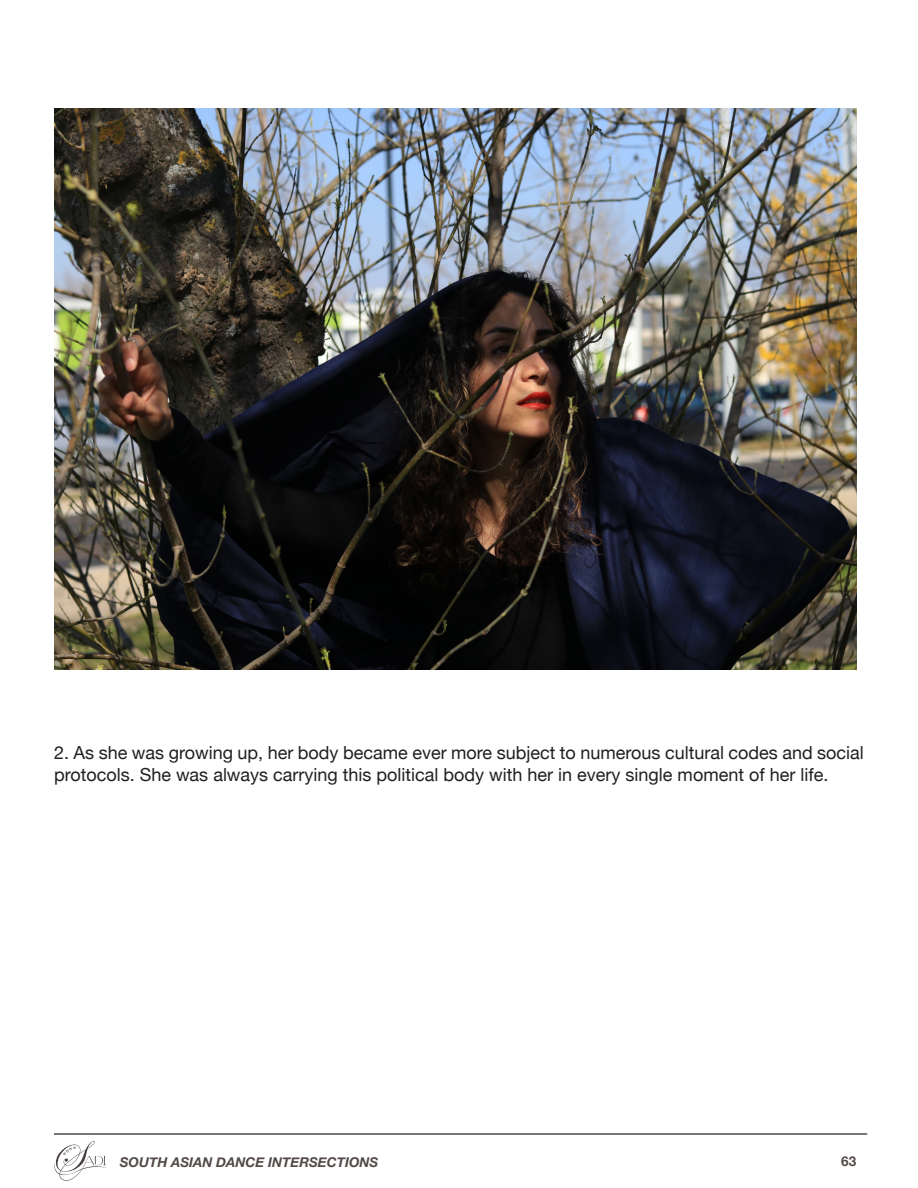
<style>
.page{position:relative;width:918px;height:1188px;background:#fff}
.page>*{position:absolute;margin:0;border:0;box-sizing:border-box;transform-origin:0 0}
.t1{font:18px/21.6px "Helvetica Neue";color:#231f20}
.t2{font:italic 700 13.5px "Helvetica Neue";color:#524a47}
.t3{font:700 13.5px "Helvetica Neue";color:#524a47}
</style>
<div class="page">
<hr style="left:54px;top:1133px;width:813px;height:2px;background:#524a47">
<svg style="left:54px;top:1141px;width:53px;height:40px"></svg>
<img style="left:54px;top:108px;width:802px;height:562px">
<p class="t1" style="left:54px;top:743px;width:811px">2. As she was growing up, her body became ever more subject to numerous cultural codes and social protocols. She was always carrying this political body with her in every single moment of her life.</p>
<p class="t2" style="left:120px;top:1151px;width:260px">SOUTH ASIAN DANCE INTERSECTIONS</p>
<p class="t3" style="left:841px;top:1150px;width:17px">63</p>
</div>
